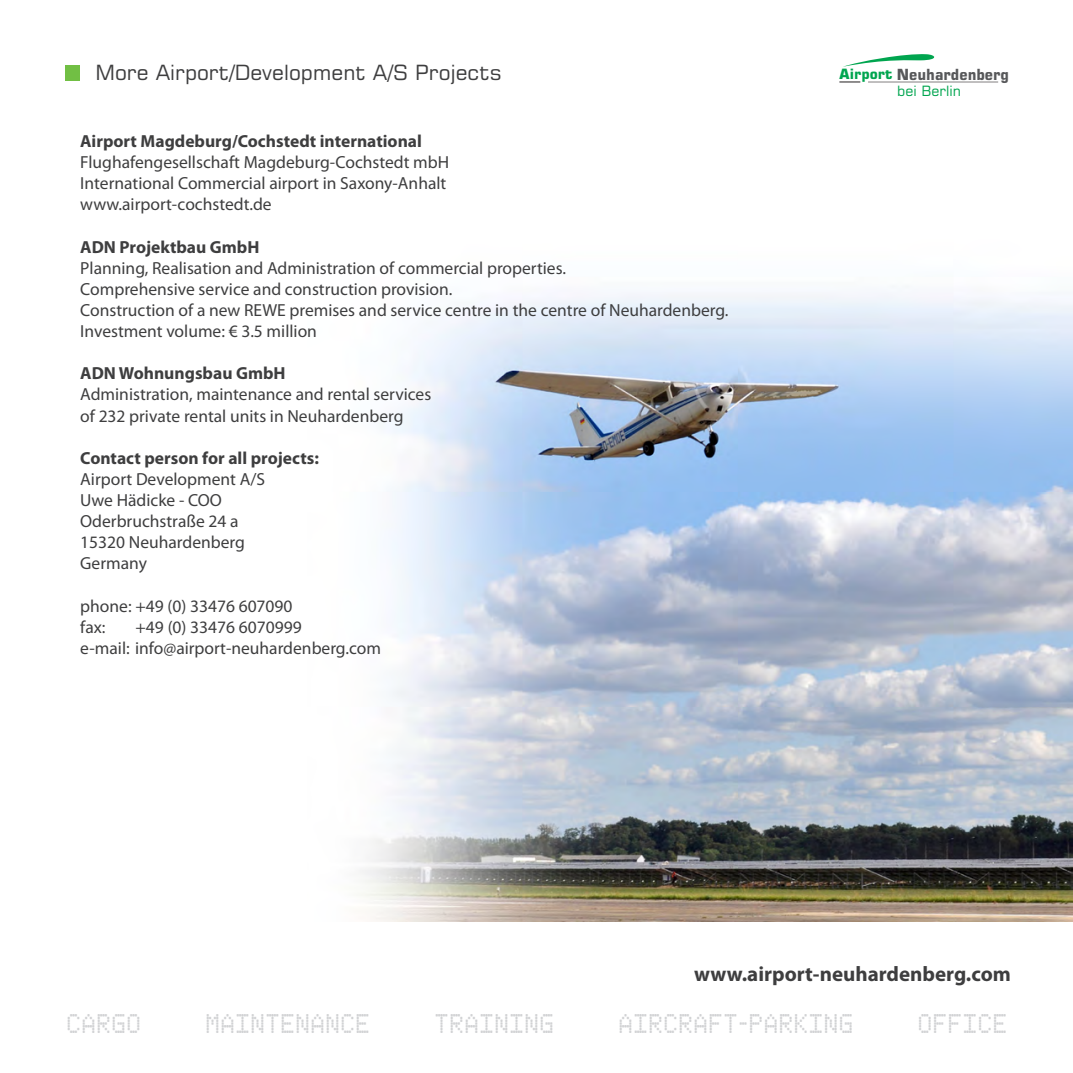
<style>
.page{position:relative;width:1073px;height:1073px;background:#fff}
.page>*{position:absolute;margin:0;border:0;box-sizing:border-box;transform-origin:0 0}
.t1{font:34.48px "Straphanger";color:#d1d2d4}
.t2{font:21px "Square 721 BT";color:#3e3e3f}
.t3{font:700 21px "Myriad Pro";color:#3e3e3f}
.t4{font:17.5px/21px "Myriad Pro";color:#3e3e3f}
.t5{font:700 17.5px "Myriad Pro";color:#3e3e3f}
.t6{font:700 15.4px "Square 721 BT";color:#57585a;scale:.95 1}
.t7{font:14.17px "Square 721 BT";color:#00a54f}
.s1{font-size:14.17px;color:#00a54f}
</style>
<div class="page">
<img style="left:359px;top:293px;width:713px;height:628px">
<hr style="left:868px;top:82px;width:130px;height:1px;background:#231f20">
<svg style="left:843px;top:54px;width:92px;height:13px"></svg>
<svg style="left:839px;top:82px;width:21px;height:1px"></svg>
<div style="left:65px;top:65px;width:15px;height:15px;background:#71bf44"></div>
<p class="t2" style="left:95px;top:65px;width:408px">More Airport/Development A/S Projects</p>
<p class="t5" style="left:80px;top:130px;width:343px">Airport Magdeburg/Cochstedt international</p>
<p class="t4" style="left:80px;top:153px;width:370px">Flughafengesellschaft Magdeburg-Cochstedt mbH<br>International Commercial airport in Saxony-Anhalt www.airport-cochstedt.de</p>
<p class="t5" style="left:80px;top:236px;width:181px">ADN Projektbau GmbH</p>
<p class="t4" style="left:80px;top:259px;width:650px">Planning, Realisation and Administration of commercial properties.<br>Comprehensive service and construction provision.<br>Construction of a new REWE premises and service centre in the centre of Neuhardenberg.<br>Investment volume: € 3.5 million</p>
<p class="t5" style="left:80px;top:363px;width:207px">ADN Wohnungsbau GmbH</p>
<p class="t4" style="left:80px;top:385px;width:352px">Administration, maintenance and rental services of 232 private rental units in Neuhardenberg</p>
<p class="t5" style="left:80px;top:448px;width:240px">Contact person for all projects:</p>
<p class="t4" style="left:80px;top:470px;width:186px">Airport Development A/S<br>Uwe Hädicke - COO<br>Oderbruchstraße 24 a<br>15320 Neuhardenberg<br>Germany</p>
<p class="t4" style="left:80px;top:596px;width:214px">phone: +49 (0) 33476 607090 fax:</p>
<p class="t4" style="left:80px;top:618px;width:302px;text-indent:55px">+49 (0) 33476 6070999<br>e-mail: info@airport-neuhardenberg.com</p>
<p class="t6" style="left:839px;top:68px;width:180px"><span class="s1">Airport</span> Neuhardenberg</p>
<p class="t7" style="left:897px;top:86px;width:65px">bei Berlin</p>
<p class="t3" style="left:694px;top:962px;width:318px">www.airport-neuhardenberg.com</p>
<p class="t1" style="left:66px;top:1000px;width:76px">Cargo</p>
<p class="t1" style="left:205px;top:1000px;width:166px">Maintenance</p>
<p class="t1" style="left:434px;top:1000px;width:121px">Training</p>
<p class="t1" style="left:618px;top:1000px;width:237px">Aircraft-Parking</p>
<p class="t1" style="left:917px;top:1000px;width:91px">Office</p>
</div>
